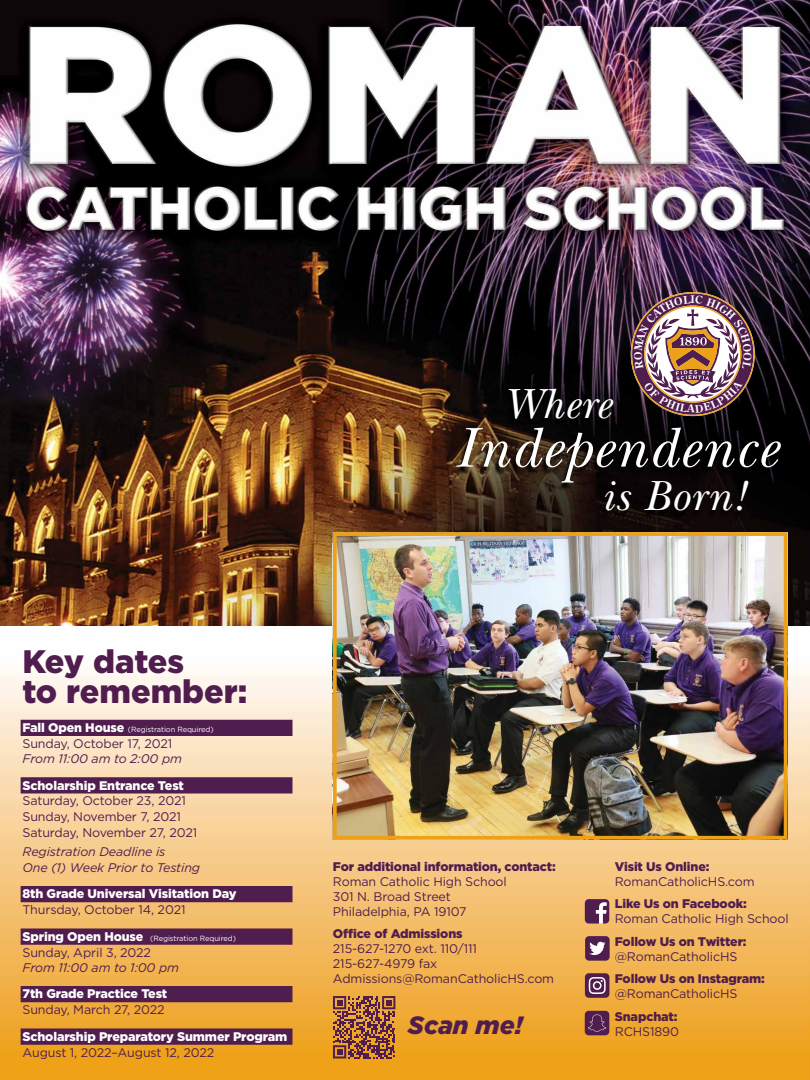
<style>
.page{position:relative;width:810px;height:1080px;background:#fff}
.page>*{position:absolute;margin:0;border:0;box-sizing:border-box;transform-origin:0 0}
.t1{font:italic 58.62px "New Baskerville";letter-spacing:.025em;color:#fff}
.t2{font:italic 43.94px/92.3px "New Baskerville";letter-spacing:.025em;color:#fff}
.t3{font:900 32.5px/29.4px "Gotham";color:#501d4f}
.t4{font:italic 900 25px "Gotham";color:#501d4f}
.t5{font:12.5px/15px "Gotham";letter-spacing:-.01em;color:#501d4f}
.t6{font:900 12.5px "Gotham";letter-spacing:-.01em;color:#501d4f}
.t7{font:900 12.5px "Gotham";letter-spacing:-.01em;color:#fff}
.t8{font:italic 12.5px/15.6px "Gotham";letter-spacing:-.01em;color:#501d4f}
.t9{font:7.5px "Gotham";letter-spacing:-.01em;color:#fff}
.s1{font-weight:900;font-size:12.5px}
</style>
<div class="page">
<img style="left:0;top:0;width:810px;height:627px">
<img style="left:0;top:627px;width:810px;height:453px">
<div style="left:21px;top:720px;width:271px;height:16px;background:#501d4f"></div>
<div style="left:21px;top:777px;width:271px;height:16px;background:#501d4f"></div>
<div style="left:21px;top:886px;width:271px;height:16px;background:#501d4f"></div>
<div style="left:21px;top:928px;width:271px;height:17px;background:#501d4f"></div>
<div style="left:21px;top:986px;width:271px;height:16px;background:#501d4f"></div>
<div style="left:21px;top:1028px;width:271px;height:17px;background:#501d4f"></div>
<div style="left:585px;top:899px;width:24px;height:25px;background:#501d4f;border-radius:4px"></div>
<svg style="left:596px;top:902px;width:11px;height:22px"></svg>
<div style="left:585px;top:936px;width:25px;height:25px;background:#501d4f;border-radius:4px"></div>
<svg style="left:589px;top:942px;width:17px;height:13px"></svg>
<div style="left:585px;top:973px;width:24px;height:25px;background:#501d4f;border-radius:4px"></div>
<svg style="left:589px;top:977px;width:17px;height:17px"></svg>
<div style="left:585px;top:1011px;width:24px;height:24px;background:#501d4f;border-radius:4px"></div>
<svg style="left:588px;top:1014px;width:18px;height:18px"></svg>
<svg style="left:450px;top:390px;width:331px;height:129px;background:#160f0b"></svg>
<img style="left:338px;top:537px;width:445px;height:298px">
<div style="left:333px;top:532px;width:455px;height:308px;border:4px solid #eda118"></div>
<svg style="left:333px;top:996px;width:62px;height:62px;background:#985b3f"></svg>
<svg style="left:631px;top:292px;width:124px;height:124px"></svg>
<h2 class="t2" style="left:601px;top:358px;width:146px;text-indent:-98px">Where<br>is Born!</h2>
<h1 class="t1" style="left:455px;top:414px;width:324px">Independence</h1>
<h3 class="t3" style="left:22px;top:647px;width:227px">Key dates<br>to remember:</h3>
<p class="t9" style="left:22px;top:725px;width:193px"><span class="s1">Fall Open House</span> (Registration Required)</p>
<p class="t5" style="left:22px;top:736px;width:151px">Sunday, October 17, 2021</p>
<p class="t8" style="left:22px;top:751px;width:161px">From 11:00 am to 2:00 pm</p>
<p class="t7" style="left:22px;top:778px;width:163px">Scholarship Entrance Test</p>
<p class="t5" style="left:22px;top:793px;width:176px;line-height:15.6px">Saturday, October 23, 2021<br>Sunday, November 7, 2021<br>Saturday, November 27, 2021</p>
<p class="t8" style="left:22px;top:844px;width:179px">Registration Deadline is<br>One (1) Week Prior to Testing</p>
<p class="t7" style="left:22px;top:886px;width:216px">8th Grade Universal Visitation Day</p>
<p class="t5" style="left:22px;top:902px;width:165px">Thursday, October 14, 2021</p>
<p class="t9" style="left:22px;top:934px;width:215px"><span class="s1">Spring Open House</span> (Registration Required)</p>
<p class="t5" style="left:22px;top:945px;width:130px">Sunday, April 3, 2022</p>
<p class="t8" style="left:22px;top:960px;width:158px">From 11:00 am to 1:00 pm</p>
<p class="t7" style="left:22px;top:986px;width:146px">7th Grade Practice Test</p>
<p class="t5" style="left:22px;top:1002px;width:144px">Sunday, March 27, 2022</p>
<p class="t7" style="left:22px;top:1029px;width:266px">Scholarship Preparatory Summer Program</p>
<p class="t5" style="left:22px;top:1045px;width:193px">August 1, 2022–August 12, 2022</p>
<p class="t6" style="left:333px;top:859px;width:224px">For additional information, contact:</p>
<p class="t5" style="left:333px;top:874px;width:175px">Roman Catholic High School<br>301 N. Broad Street<br>Philadelphia, PA 19107</p>
<p class="t6" style="left:333px;top:926px;width:131px">Office of Admissions</p>
<p class="t5" style="left:333px;top:941px;width:223px">215-627-1270 ext. 110/111<br>215-627-4979 fax<br>Admissions@RomanCatholicHS.com</p>
<h3 class="t4" style="left:408px;top:1010px;width:116px">Scan me!</h3>
<p class="t6" style="left:615px;top:859px;width:96px">Visit Us Online:</p>
<p class="t5" style="left:615px;top:874px;width:141px">RomanCatholicHS.com</p>
<p class="t6" style="left:615px;top:896px;width:134px">Like Us on Facebook:</p>
<p class="t5" style="left:615px;top:911px;width:175px">Roman Catholic High School</p>
<p class="t6" style="left:615px;top:934px;width:133px">Follow Us on Twitter:</p>
<p class="t5" style="left:615px;top:949px;width:124px">@RomanCatholicHS</p>
<p class="t6" style="left:615px;top:971px;width:151px">Follow Us on Instagram:</p>
<p class="t5" style="left:615px;top:986px;width:124px">@RomanCatholicHS</p>
<p class="t6" style="left:615px;top:1009px;width:64px">Snapchat:</p>
<p class="t5" style="left:615px;top:1024px;width:66px">RCHS1890</p>
</div>
